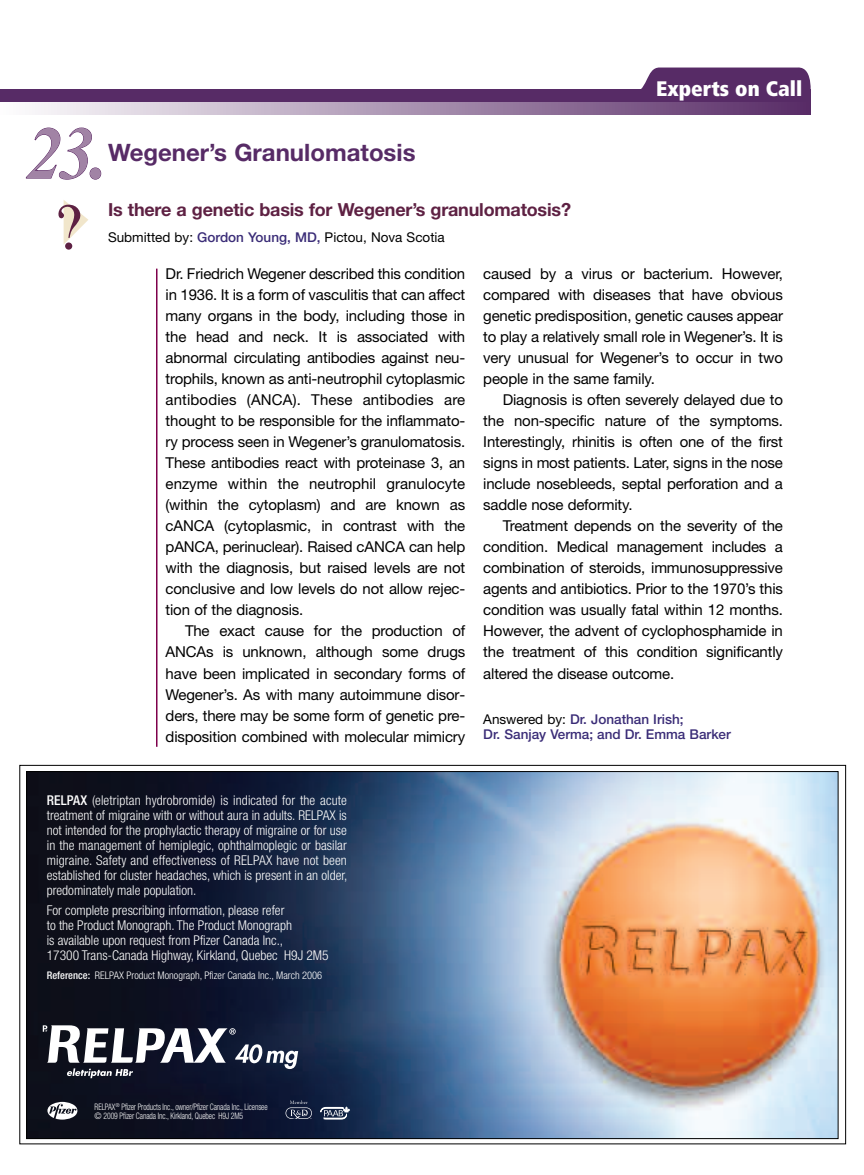
<style>
.page{position:relative;width:864px;height:1175px;background:#fff}
.page>*{position:absolute;margin:0;border:0;box-sizing:border-box;transform-origin:0 0}
.t1{font:700 24px "Helvetica Neue";color:#572b66}
.t2{font:900 condensed 21px "Frutiger";color:#fff}
.t3{font:700 18px "Helvetica Neue";letter-spacing:-.01em;color:#5e2143}
.t4{font:15px/21px "Helvetica Neue";letter-spacing:-.01em;color:#000;text-align:justify}
.t5{font:13.5px/15px "Helvetica Neue Light Cond+YFNAEX";color:#fff;text-align:justify}
.t6{font:500 13.5px/15px "Helvetica Neue";color:#3a2c77}
.t7{font:13.5px "Helvetica Neue";color:#000}
.t8{font:10.5px "Helvetica Neue Light Cond+YFNAEX";color:#fff}
.t9{font:9px/9px "Helvetica Neue Light Cond+YFNAEX";letter-spacing:-.01em;color:#fff;scale:.85 1}
.s1{font-weight:500;color:#3a2c77}
.s2{font-weight:400;color:#000}
.s3{font-family:"Helvetica Neue Medium Cond+ENVGPG"}
</style>
<div class="page">
<svg style="left:630px;top:67px;width:181px;height:23px"></svg>
<div style="left:0;top:90px;width:811px;height:12px;background:#572b66"></div>
<svg style="left:35px;top:102px;width:776px;height:13px"></svg>
<svg style="left:26px;top:128px;width:75px;height:52px"></svg>
<hr style="left:156px;top:269px;width:2px;height:477px;background:#7e004b">
<img style="left:28px;top:773px;width:808px;height:363px">
<svg style="left:43px;top:1025px;width:255px;height:53px"></svg>
<svg style="left:47px;top:1101px;width:30px;height:18px"></svg>
<svg style="left:286px;top:1100px;width:26px;height:18px"></svg>
<svg style="left:321px;top:1106px;width:29px;height:13px"></svg>
<svg style="left:63px;top:200px;width:25px;height:44px"></svg>
<h2 class="t2" style="left:656px;top:80px;width:148px">Experts on Call</h2>
<h1 class="t1" style="left:108px;top:144px;width:309px">Wegener’s Granulomatosis</h1>
<p class="t3" style="left:108px;top:203px;width:465px">Is there a genetic basis for Wegener’s granulomatosis?</p>
<p class="t7" style="left:108px;top:232px;width:338px">Submitted by: <span class="s1">Gordon Young, MD,</span> Pictou, Nova Scotia</p>
<p class="t4" style="left:166px;top:265px;width:301px">Dr. Friedrich Wegener described this condition in 1936. It is a form of vasculitis that can affect many organs in the body, including those in the head and neck. It is associated with abnormal circulating antibodies against neu&shy;trophils, known as anti-neutrophil cytoplasmic antibodies (ANCA). These antibodies are thought to be responsible for the inflammato&shy;ry process seen in Wegener’s granulomatosis.<br>These antibodies react with proteinase 3, an enzyme within the neutrophil granulocyte (within the cytoplasm) and are known as cANCA (cytoplasmic, in contrast with the pANCA, perinuclear). Raised cANCA can help with the diagnosis, but raised levels are not conclusive and low levels do not allow rejec&shy;tion of the diagnosis.</p>
<p class="t4" style="left:166px;top:622px;width:301px;text-indent:19px">The exact cause for the production of ANCAs is unknown, although some drugs have been implicated in secondary forms of Wegener’s. As with many autoimmune disor&shy;ders, there may be some form of genetic pre&shy;disposition combined with molecular mimicry</p>
<p class="t4" style="left:483px;top:265px;width:301px">caused by a virus or bacterium. However, compared with diseases that have obvious genetic predisposition, genetic causes appear to play a relatively small role in Wegener’s. It is very unusual for Wegener’s to occur in two people in the same family.</p>
<p class="t4" style="left:483px;top:391px;width:301px;text-indent:19px">Diagnosis is often severely delayed due to the non-specific nature of the symptoms.<br>Interestingly, rhinitis is often one of the first signs in most patients. Later, signs in the nose include nosebleeds, septal perforation and a saddle nose deformity.</p>
<p class="t4" style="left:483px;top:517px;width:301px;text-indent:19px">Treatment depends on the severity of the condition. Medical management includes a combination of steroids, immunosuppressive agents and antibiotics. Prior to the 1970’s this condition was usually fatal within 12 months.<br>However, the advent of cyclophosphamide in the treatment of this condition significantly altered the disease outcome.</p>
<p class="t6" style="left:483px;top:712px;width:249px"><span class="s2">Answered by:</span> Dr. Jonathan Irish;<br>Dr. Sanjay Verma; and Dr. Emma Barker</p>
<p class="t5" style="left:47px;top:794px;width:302px"><span class="s3">RELPAX</span> (eletriptan hydrobromide) is indicated for the acute treatment of migraine with or without aura in adults. RELPAX is not intended for the prophylactic therapy of migraine or for use in the management of hemiplegic, ophthalmoplegic or basilar migraine. Safety and effectiveness of RELPAX have not been established for cluster headaches, which is present in an older, predominately male population.</p>
<p class="t5" style="left:47px;top:904px;width:283px;text-align:left">For complete prescribing information, please refer<br>to the Product Monograph. The Product Monograph<br>is available upon request from Pfizer Canada Inc.,<br>17300 Trans-Canada Highway, Kirkland, Quebec H9J 2M5</p>
<p class="t8" style="left:47px;top:971px;width:277px"><span class="s3">Reference:</span> RELPAX Product Monograph, Pfizer Canada Inc., March 2006</p>
<p class="t9" style="left:95px;top:1103px;width:205px">RELPAX<sup>®</sup> Pfizer Products Inc., owner/Pfizer Canada Inc., Licensee © 2009 Pfizer Canada Inc., Kirkland, Quebec H9J 2M5</p>
</div>
